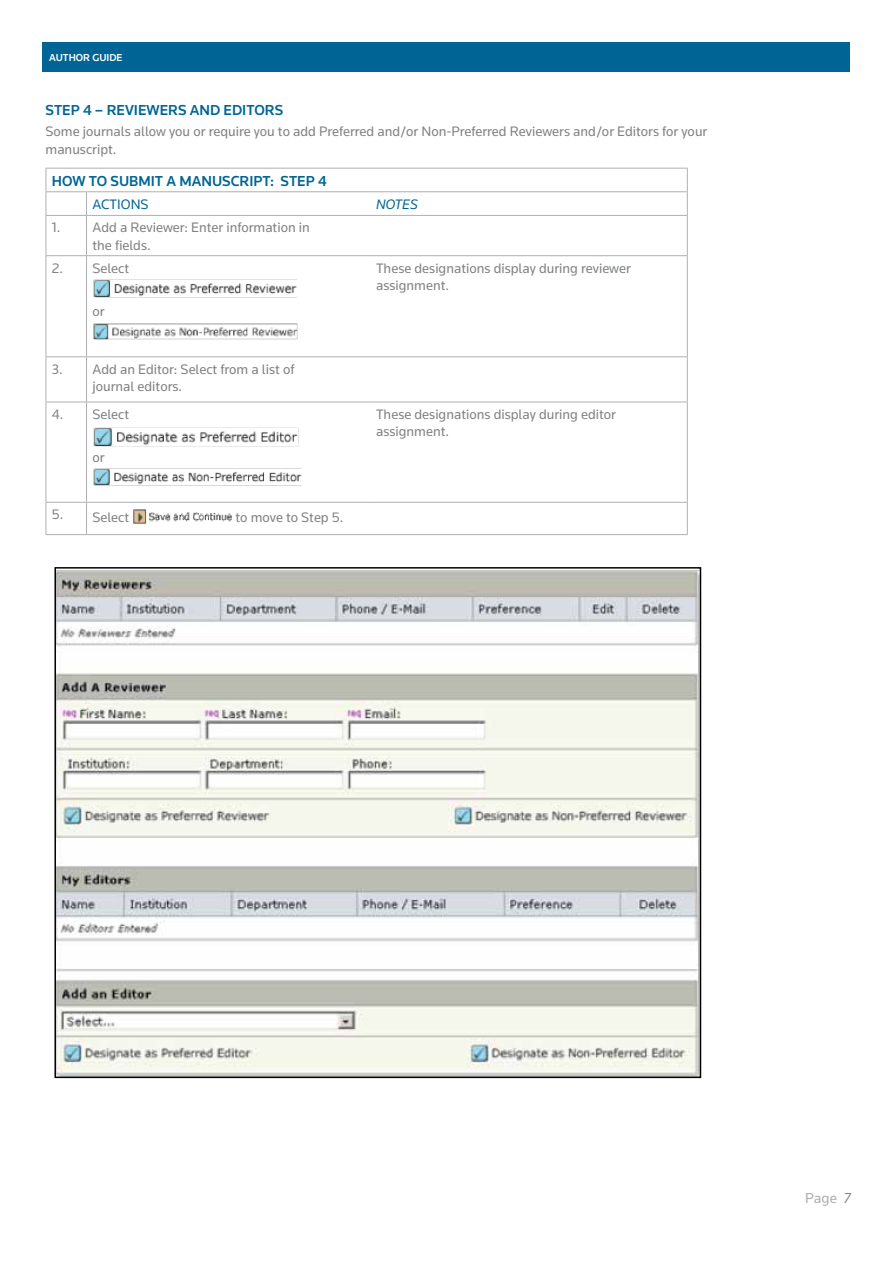
<style>
.page{position:relative;width:893px;height:1263px;background:#fff}
.page>*{position:absolute;margin:0;border:0;box-sizing:border-box;transform-origin:0 0}
.t1{font:500 15px "Knowledge";color:#006594}
.t2{font:15px "Knowledge";color:#adafb2}
.t3{font:14.25px/17.2px "Knowledge";color:#808285}
.t4{font:14.25px "Knowledge";color:#006594}
.t5{font:italic 14.25px "Knowledge";color:#006594}
.t6{font:500 10.5px "Knowledge";color:#fff}
.s1{font-style:italic;color:#808285}
</style>
<div class="page">
<div style="left:43px;top:43px;width:807px;height:29px;background:#006594"></div>
<hr style="left:46px;top:168px;width:41px;height:1px;background:#adafb2">
<hr style="left:87px;top:168px;width:283px;height:1px;background:#adafb2">
<hr style="left:370px;top:168px;width:318px;height:1px;background:#adafb2">
<hr style="left:46px;top:191px;width:41px;height:1px;background:#adafb2">
<svg style="left:46px;top:169px;width:1px;height:46px"></svg>
<hr style="left:87px;top:191px;width:283px;height:1px;background:#adafb2">
<svg style="left:86px;top:192px;width:1px;height:23px"></svg>
<hr style="left:370px;top:191px;width:318px;height:1px;background:#adafb2">
<svg style="left:687px;top:169px;width:1px;height:46px"></svg>
<hr style="left:46px;top:215px;width:41px;height:1px;background:#adafb2">
<hr style="left:46px;top:216px;width:1px;height:39px;background:#adafb2">
<hr style="left:87px;top:215px;width:283px;height:1px;background:#adafb2">
<hr style="left:86px;top:216px;width:1px;height:39px;background:#adafb2">
<hr style="left:370px;top:215px;width:318px;height:1px;background:#adafb2">
<hr style="left:687px;top:216px;width:1px;height:39px;background:#adafb2">
<hr style="left:46px;top:255px;width:41px;height:1px;background:#adafb2">
<hr style="left:46px;top:256px;width:1px;height:100px;background:#adafb2">
<hr style="left:87px;top:255px;width:283px;height:1px;background:#adafb2">
<hr style="left:86px;top:256px;width:1px;height:100px;background:#adafb2">
<hr style="left:370px;top:255px;width:318px;height:1px;background:#adafb2">
<hr style="left:687px;top:256px;width:1px;height:100px;background:#adafb2">
<hr style="left:46px;top:356px;width:41px;height:1px;background:#adafb2">
<hr style="left:46px;top:357px;width:1px;height:45px;background:#adafb2">
<hr style="left:87px;top:356px;width:283px;height:1px;background:#adafb2">
<hr style="left:86px;top:357px;width:1px;height:45px;background:#adafb2">
<hr style="left:370px;top:356px;width:318px;height:1px;background:#adafb2">
<hr style="left:687px;top:357px;width:1px;height:45px;background:#adafb2">
<hr style="left:46px;top:402px;width:41px;height:1px;background:#adafb2">
<hr style="left:46px;top:402px;width:1px;height:100px;background:#adafb2">
<hr style="left:87px;top:402px;width:283px;height:1px;background:#adafb2">
<hr style="left:86px;top:402px;width:1px;height:100px;background:#adafb2">
<hr style="left:370px;top:402px;width:318px;height:1px;background:#adafb2">
<hr style="left:687px;top:402px;width:1px;height:100px;background:#adafb2">
<hr style="left:46px;top:502px;width:41px;height:1px;background:#adafb2">
<hr style="left:46px;top:503px;width:1px;height:31px;background:#adafb2">
<hr style="left:87px;top:502px;width:283px;height:1px;background:#adafb2">
<hr style="left:86px;top:503px;width:1px;height:31px;background:#adafb2">
<hr style="left:370px;top:502px;width:318px;height:1px;background:#adafb2">
<hr style="left:687px;top:503px;width:1px;height:31px;background:#adafb2">
<hr style="left:46px;top:534px;width:41px;height:1px;background:#adafb2">
<hr style="left:87px;top:534px;width:283px;height:1px;background:#adafb2">
<hr style="left:370px;top:534px;width:318px;height:1px;background:#adafb2">
<img style="left:93px;top:280px;width:204px;height:17px">
<img style="left:93px;top:324px;width:205px;height:15px">
<img style="left:93px;top:427px;width:205px;height:20px">
<img style="left:93px;top:468px;width:208px;height:18px">
<img style="left:133px;top:509px;width:99px;height:15px">
<img style="left:57px;top:570px;width:641px;height:505px">
<div style="left:54px;top:567px;width:647px;height:511px;border:2px solid #000"></div>
<p class="t6" style="left:49px;top:51px;width:75px">AUTHOR GUIDE</p>
<p class="t1" style="left:46px;top:101px;width:156px">STEP 4 – REVIEWERS AND</p>
<p class="t1" style="left:224px;top:101px;width:10px">EDITORS</p>
<p class="t3" style="left:46px;top:123px;width:663px">Some journals allow you or require you to add Preferred and/or Non-Preferred Reviewers and/or Editors for your manuscript.</p>
<p class="t1" style="left:52px;top:172px;width:96px">HOW TO SUBMIT</p>
<p class="t1" style="left:166px;top:172px;width:36px">A MANUSCRIPT</p>
<p class="t1" style="left:270px;top:172px;width:58px">: STEP 4</p>
<p class="t4" style="left:93px;top:195px;width:58px">ACTIONS</p>
<p class="t5" style="left:376px;top:195px;width:43px">NOTES</p>
<p class="t3" style="left:93px;top:219px;width:219px;text-indent:-41px">1. Add a Reviewer: Enter information in the fields.</p>
<p class="t3" style="left:52px;top:259px;width:79px">2. Select</p>
<p class="t3" style="left:93px;top:302px;width:14px">or</p>
<p class="t3" style="left:376px;top:259px;width:256px">These designations display during reviewer assignment.</p>
<p class="t3" style="left:93px;top:360px;width:204px;text-indent:-41px">3. Add an Editor: Select from a list of journal editors.</p>
<p class="t3" style="left:52px;top:405px;width:79px">4. Select</p>
<p class="t3" style="left:93px;top:448px;width:14px">or</p>
<p class="t3" style="left:52px;top:508px;width:79px">5. Select</p>
<p class="t3" style="left:236px;top:508px;width:109px">to move to Step 5.</p>
<p class="t3" style="left:376px;top:405px;width:241px">These designations display during editor assignment.</p>
<p class="t2" style="left:805px;top:1188px;width:47px">Page <span class="s1">7</span></p>
</div>
